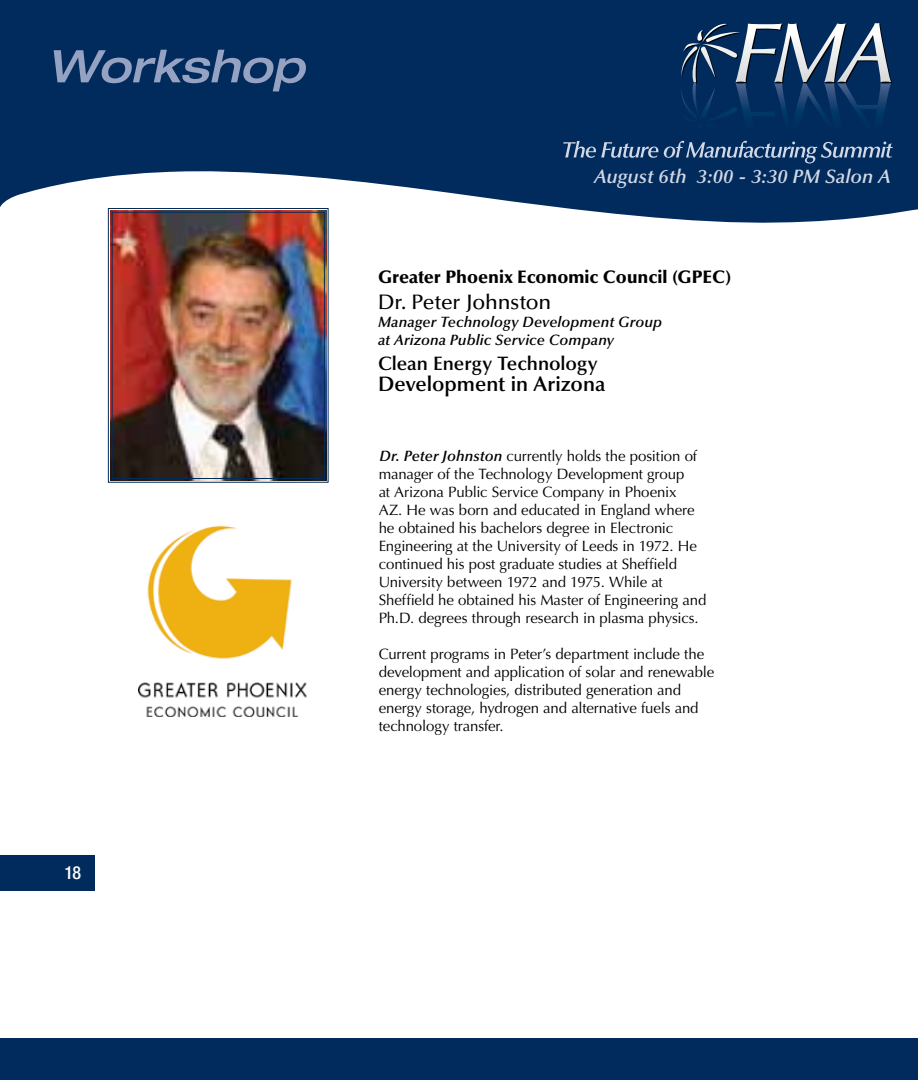
<style>
.page{position:relative;width:918px;height:1080px;background:#fff}
.page>*{position:absolute;margin:0;border:0;box-sizing:border-box;transform-origin:0 0}
.t1{font:600 21px "Optima LT Std";letter-spacing:-.005em;color:#000}
.t2{font:500 21px "Optima LT Std";letter-spacing:-.015em;color:#000}
.t3{font:italic 600 19.5px "Optima LT Std";color:#d3d8e6}
.t4{font:600 19.5px "Optima LT Std";color:#000}
.t5{font:900 18px "Optima LT Std";color:#000}
.t6{font:500 condensed 18px "Helvetica Neue LT Std";color:#fff}
.t7{font:15px/18px "Optima LT Std";letter-spacing:-.01em;color:#000}
.t8{font:italic 600 15px/18px "Optima LT Std";letter-spacing:.005em;color:#000}
.s1{font-weight:600;font-style:italic}
</style>
<div class="page">
<div style="left:0;top:1038px;width:918px;height:42px;background:#002b5c"></div>
<div style="left:0;top:855px;width:94px;height:36px;background:#002b5c"></div>
<svg style="left:0;top:0;width:918px;height:226px;background:#244973"></svg>
<svg style="left:54px;top:50px;width:253px;height:41px;background:#31527d"></svg>
<svg style="left:563px;top:141px;width:95px;height:17px;background:#3d5d83"></svg>
<svg style="left:664px;top:23px;width:229px;height:140px;background:#234770"></svg>
<img style="left:138px;top:525px;width:169px;height:192px">
<img style="left:108px;top:208px;width:221px;height:275px">
<div style="left:112px;top:212px;width:213px;height:267px;border:1px solid #002b5c"></div>
<p class="t6" style="left:65px;top:862px;width:18px">18</p>
<h2 class="t3" style="left:594px;top:165px;width:298px">August 6th 3:00 - 3:30 PM Salon A</h2>
<p class="t5" style="left:378px;top:267px;width:355px">Greater Phoenix Economic Council (GPEC)</p>
<h1 class="t2" style="left:378px;top:290px;width:175px">Dr. Peter Johnston</h1>
<p class="t8" style="left:378px;top:313px;width:286px">Manager Technology Development Group at Arizona Public Service Company</p>
<h2 class="t4" style="left:378px;top:352px;width:221px">Clean Energy Technology</h2>
<h1 class="t1" style="left:378px;top:372px;width:229px">Development in Arizona</h1>
<p class="t7" style="left:379px;top:447px;width:329px"><span class="s1">Dr. Peter Johnston</span> currently holds the position of manager of the Technology Development group<br>at Arizona Public Service Company in Phoenix<br>AZ. He was born and educated in England where he obtained his bachelors degree in Electronic Engineering at the University of Leeds in 1972. He continued his post graduate studies at Sheffield University between 1972 and 1975. While at Sheffield he obtained his Master of Engineering and Ph.D. degrees through research in plasma physics.</p>
<p class="t7" style="left:379px;top:645px;width:337px">Current programs in Peter’s department include the development and application of solar and renewable energy technologies, distributed generation and energy storage, hydrogen and alternative fuels and technology transfer.</p>
</div>
